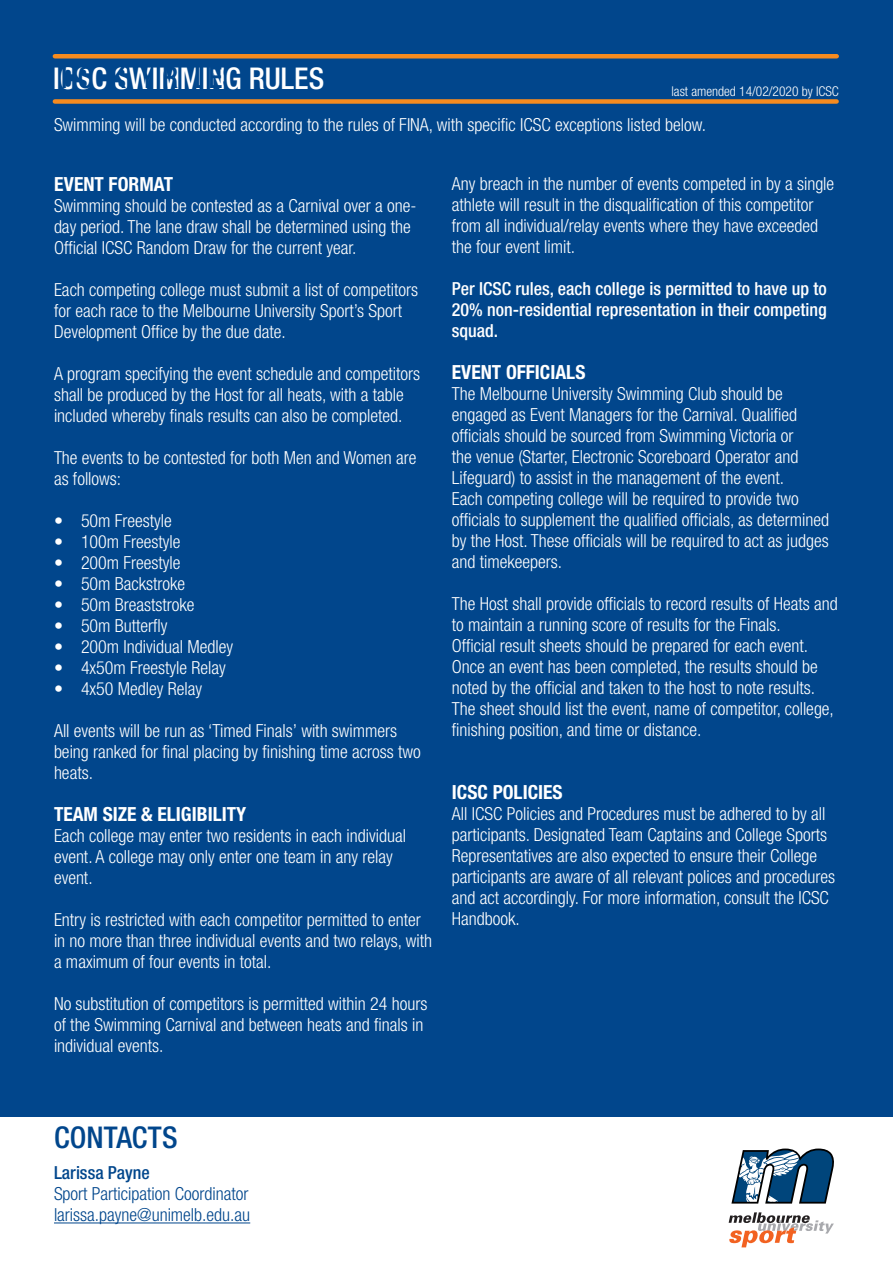
<style>
.page{position:relative;width:893px;height:1263px;background:#fff}
.page>*{position:absolute;margin:0;border:0;box-sizing:border-box;transform-origin:0 0}
.BODY{font:500 condensed 30px "Helvetica Neue LT Std";color:#fff}
.t1{font:500 condensed 30px "Helvetica Neue LT Std";letter-spacing:.005em;color:#01468c}
.BODY-2{font:700 condensed 19.5px "Helvetica Neue LT Std";color:#fff}
.t2{font:300 condensed 18px/21px "Helvetica Neue LT Std";color:#fff}
.t3{font:500 condensed 18px/21px "Helvetica Neue LT Std";color:#fff;text-align:justify}
.t4{font:300 condensed 18px "Helvetica Neue LT Std";color:#01468c}
.t5{font:500 condensed 18px "Helvetica Neue LT Std";color:#01468c}
.t6{font:300 condensed 13.5px "Helvetica Neue LT Std";color:#fff}
.s1{color:#01468c}
</style>
<div class="page">
<div style="left:0;top:0;width:893px;height:1117px;background:#01468c"></div>
<div style="left:55px;top:54px;width:782px;height:5px;background:#f68b1f"></div>
<div style="left:55px;top:99px;width:782px;height:5px;background:#f68b1f"></div>
<hr style="left:54px;top:1222px;width:196px;height:1px;background:#01468c">
<svg style="left:729px;top:1212px;width:105px;height:35px"></svg>
<svg style="left:731px;top:1148px;width:103px;height:55px"></svg>
<p class="BODY" style="left:53px;top:61px;width:78px">I C<span class="s1">H</span> S<span class="s1">O</span> S</p>
<p class="BODY" style="left:94px;top:61px;width:232px"><span class="s1">CKE</span>W<span class="s1">Y</span>IM<span class="s1">U</span>M<span class="s1">R L</span>IN<span class="s1">ES</span>G RULES</p>
<p class="t6" style="left:671px;top:83px;width:169px">last amended 14/02/2020 by ICSC</p>
<p class="t2" style="left:54px;top:114px;width:653px">Swimming will be conducted according to the rules of FINA, with specific ICSC exceptions listed below.</p>
<p class="BODY-2" style="left:54px;top:172px;width:121px">EVENT FORMAT</p>
<p class="t2" style="left:54px;top:195px;width:364px">Swimming should be contested as a Carnival over a one&shy;day period. The lane draw shall be determined using the<br>Official ICSC Random Draw for the current year.</p>
<p class="t2" style="left:54px;top:279px;width:366px">Each competing college must submit a list of competitors for each race to the Melbourne University Sport’s Sport<br>Development Office by the due date.</p>
<p class="t2" style="left:54px;top:363px;width:368px">A program specifying the event schedule and competitors shall be produced by the Host for all heats, with a table included whereby finals results can also be completed.</p>
<p class="t2" style="left:54px;top:447px;width:364px">The events to be contested for both Men and Women are as follows:</p>
<p class="t2" style="left:54px;top:510px;width:119px">• 50m Freestyle</p>
<p class="t2" style="left:54px;top:531px;width:128px">• 100m Freestyle</p>
<p class="t2" style="left:54px;top:552px;width:128px">• 200m Freestyle</p>
<p class="t2" style="left:54px;top:573px;width:133px">• 50m Backstroke</p>
<p class="t2" style="left:54px;top:594px;width:142px">• 50m Breaststroke</p>
<p class="t2" style="left:54px;top:615px;width:115px">• 50m Butterfly</p>
<p class="t2" style="left:54px;top:636px;width:181px">• 200m Individual Medley</p>
<p class="t2" style="left:54px;top:657px;width:173px">• 4x50m Freestyle Relay</p>
<p class="t2" style="left:54px;top:678px;width:150px">• 4x50 Medley Relay</p>
<p class="t2" style="left:54px;top:720px;width:368px">All events will be run as ‘Timed Finals’ with swimmers being ranked for final placing by finishing time across two heats.</p>
<p class="BODY-2" style="left:54px;top:802px;width:194px">TEAM SIZE &amp; ELIGIBILITY</p>
<p class="t2" style="left:54px;top:825px;width:353px">Each college may enter two residents in each individual event. A college may only enter one team in any relay event.</p>
<p class="t2" style="left:54px;top:909px;width:379px">Entry is restricted with each competitor permitted to enter in no more than three individual events and two relays, with a maximum of four events in total.</p>
<p class="t2" style="left:54px;top:993px;width:375px">No substitution of competitors is permitted within 24 hours of the Swimming Carnival and between heats and finals in individual events.</p>
<p class="t2" style="left:452px;top:173px;width:384px">Any breach in the number of events competed in by a single athlete will result in the disqualification of this competitor from all individual/relay events where they have exceeded the four event limit.</p>
<p class="t3" style="left:452px;top:278px;width:376px">Per ICSC rules, each college is permitted to have up to 20% non-residential representation in their competing squad.</p>
<p class="BODY-2" style="left:452px;top:360px;width:135px">EVENT OFFICIALS</p>
<p class="t2" style="left:452px;top:383px;width:348px">The Melbourne University Swimming Club should be engaged as Event Managers for the Carnival. Qualified officials should be sourced from Swimming Victoria or the venue (Starter, Electronic Scoreboard Operator and Lifeguard) to assist in the management of the event.</p>
<p class="t2" style="left:452px;top:488px;width:379px">Each competing college will be required to provide two officials to supplement the qualified officials, as determined by the Host. These officials will be required to act as judges and timekeepers.</p>
<p class="t2" style="left:452px;top:593px;width:387px">The Host shall provide officials to record results of Heats and to maintain a running score of results for the Finals.</p>
<p class="t2" style="left:452px;top:635px;width:384px">Official result sheets should be prepared for each event.<br>Once an event has been completed, the results should be noted by the official and taken to the host to note results.<br>The sheet should list the event, name of competitor, college, finishing position, and time or distance.</p>
<p class="BODY-2" style="left:452px;top:780px;width:112px">ICSC POLICIES</p>
<p class="t2" style="left:452px;top:803px;width:385px">All ICSC Policies and Procedures must be adhered to by all participants. Designated Team Captains and College Sports Representatives are also expected to ensure their College participants are aware of all relevant polices and procedures and act accordingly. For more information, consult the ICSC Handbook.</p>
<p class="t1" style="left:54px;top:1120px;width:125px">CONTACTS</p>
<p class="t5" style="left:54px;top:1162px;width:97px">Larissa Payne</p>
<p class="t4" style="left:54px;top:1183px;width:196px">Sport Participation Coordinator</p>
<p class="t4" style="left:54px;top:1204px;width:198px">larissa.payne@unimelb.edu.au</p>
</div>
